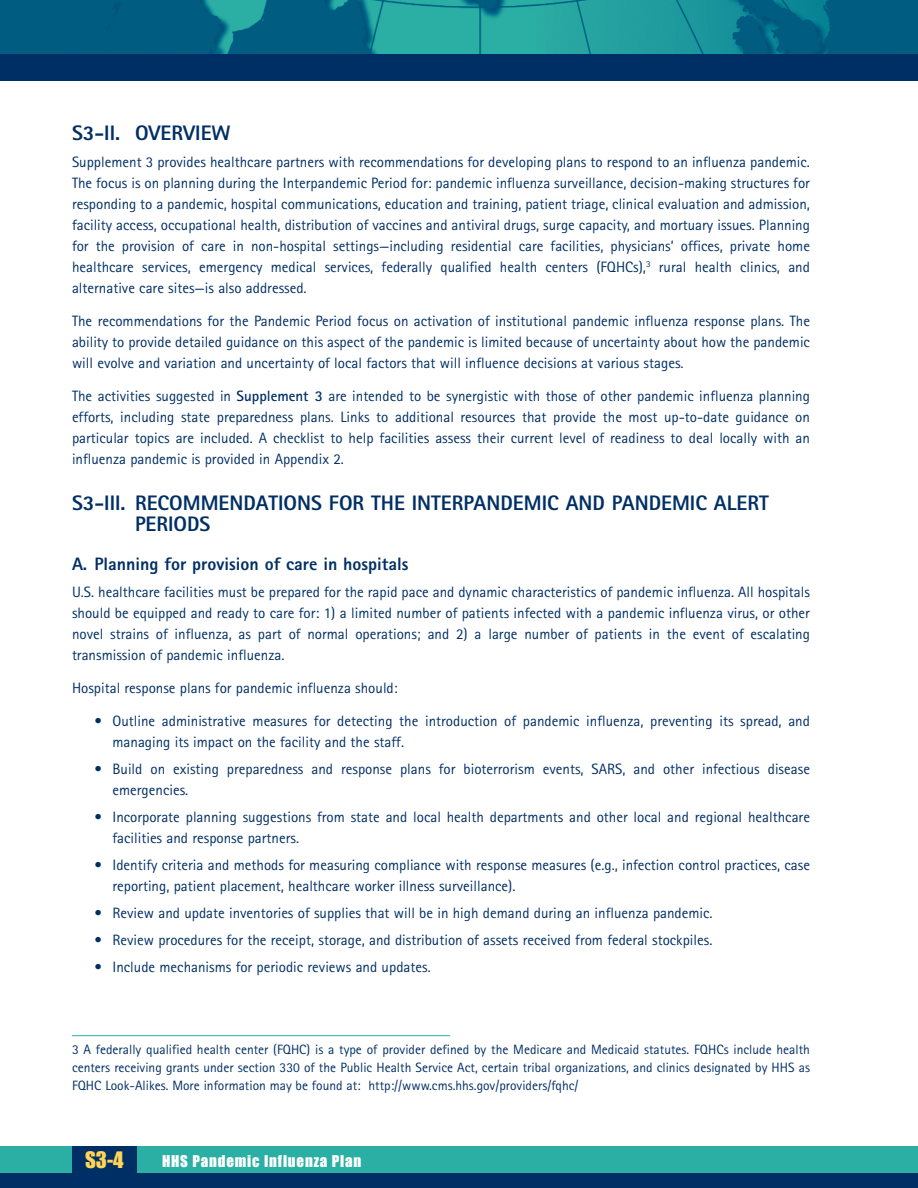
<style>
.page{position:relative;width:918px;height:1188px;background:#fff}
.page>*{position:absolute;margin:0;border:0;box-sizing:border-box;transform-origin:0 0}
.t1{font:800 21px/21px "Rotis Sans Serif";color:#002f65}
.t2{font:21px "Impact";color:#ffd457}
.t3{font:800 18px "Rotis Sans Serif";color:#002f65}
.t4{font:15px/21px "Rotis Sans Serif";color:#002f65;text-align:justify}
.t5{font:15px "Impact";letter-spacing:.055em;color:#fff}
.t6{font:13.5px/18px "Rotis Sans Serif";color:#002f65;text-align:justify}
.s1{font-weight:700}
</style>
<div class="page">
<div style="left:0;top:1173px;width:918px;height:15px;background:#002f65"></div>
<div style="left:0;top:1146px;width:918px;height:27px;background:#2bafa4"></div>
<div style="left:72px;top:1146px;width:65px;height:29px;background:#002f65"></div>
<img style="left:0;top:0;width:918px;height:54px">
<div style="left:0;top:54px;width:918px;height:27px;background:#002f65"></div>
<hr style="left:72px;top:1035px;width:378px;height:1px;background:#2bafa4">
<h1 class="t1" style="left:72px;top:125px;width:160px">S3-II. OVERVIEW</h1>
<p class="t4" style="left:72px;top:153px;width:740px">Supplement 3 provides healthcare partners with recommendations for developing plans to respond to an influenza pandemic.<br>The focus is on planning during the Interpandemic Period for: pandemic influenza surveillance, decision-making structures for responding to a pandemic, hospital communications, education and training, patient triage, clinical evaluation and admission, facility access, occupational health, distribution of vaccines and antiviral drugs, surge capacity, and mortuary issues. Planning for the provision of care in non-hospital settings—including residential care facilities, physicians’ offices, private home healthcare services, emergency medical services, federally qualified health centers (FQHCs),<sup>3</sup> rural health clinics, and alternative care sites—is also addressed.</p>
<p class="t4" style="left:72px;top:312px;width:740px">The recommendations for the Pandemic Period focus on activation of institutional pandemic influenza response plans. The ability to provide detailed guidance on this aspect of the pandemic is limited because of uncertainty about how the pandemic will evolve and variation and uncertainty of local factors that will influence decisions at various stages.</p>
<p class="t4" style="left:72px;top:387px;width:740px">The activities suggested in <span class="s1">Supplement 3</span> are intended to be synergistic with those of other pandemic influenza planning efforts, including state preparedness plans. Links to additional resources that provide the most up-to-date guidance on particular topics are included. A checklist to help facilities assess their current level of readiness to deal locally with an influenza pandemic is provided in Appendix 2.</p>
<h1 class="t1" style="left:135px;top:495px;width:635px;text-indent:-63px">S3-III. RECOMMENDATIONS FOR THE INTERPANDEMIC AND PANDEMIC ALERT<br>PERIODS</h1>
<p class="t3" style="left:72px;top:557px;width:338px">A. Planning for provision of care in hospitals</p>
<p class="t4" style="left:72px;top:583px;width:740px">U.S. healthcare facilities must be prepared for the rapid pace and dynamic characteristics of pandemic influenza. All hospitals should be equipped and ready to care for: 1) a limited number of patients infected with a pandemic influenza virus, or other novel strains of influenza, as part of normal operations; and 2) a large number of patients in the event of escalating transmission of pandemic influenza.</p>
<p class="t4" style="left:72px;top:679px;width:327px">Hospital response plans for pandemic influenza should:</p>
<p class="t4" style="left:112px;top:712px;width:699px;text-indent:-18px">• Outline administrative measures for detecting the introduction of pandemic influenza, preventing its spread, and managing its impact on the facility and the staff.</p>
<p class="t4" style="left:112px;top:760px;width:699px;text-indent:-18px">• Build on existing preparedness and response plans for bioterrorism events, SARS, and other infectious disease emergencies.</p>
<p class="t4" style="left:112px;top:808px;width:699px;text-indent:-18px">• Incorporate planning suggestions from state and local health departments and other local and regional healthcare facilities and response partners.</p>
<p class="t4" style="left:112px;top:856px;width:699px;text-indent:-18px">• Identify criteria and methods for measuring compliance with response measures (e.g., infection control practices, case reporting, patient placement, healthcare worker illness surveillance).</p>
<p class="t4" style="left:94px;top:904px;width:620px">• Review and update inventories of supplies that will be in high demand during an influenza pandemic.</p>
<p class="t4" style="left:94px;top:931px;width:619px">• Review procedures for the receipt, storage, and distribution of assets received from federal stockpiles.</p>
<p class="t4" style="left:94px;top:958px;width:338px">• Include mechanisms for periodic reviews and updates.</p>
<p class="t6" style="left:72px;top:1042px;width:740px">3 A federally qualified health center (FQHC) is a type of provider defined by the Medicare and Medicaid statutes. FQHCs include health centers receiving grants under section 330 of the Public Health Service Act, certain tribal organizations, and clinics designated by HHS as FQHC Look-Alikes. More information may be found at: http://www.cms.hhs.gov/providers/fqhc/</p>
<h1 class="t2" style="left:85px;top:1153px;width:40px">S3-4</h1>
<p class="t5" style="left:162px;top:1156px;width:201px">HHS Pandemic Influenza Plan</p>
</div>
